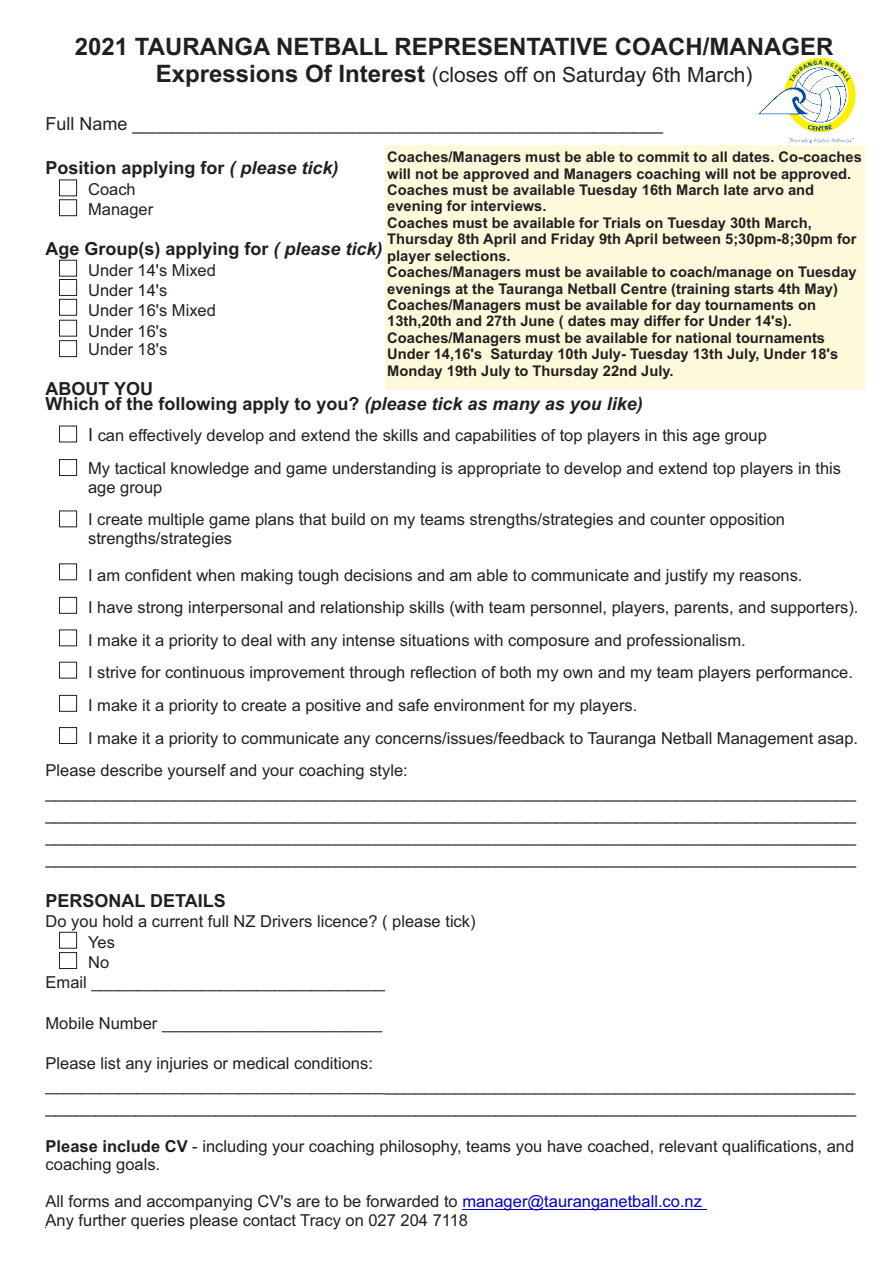
<style>
.page{position:relative;width:896px;height:1266px;background:#fff}
.page>*{position:absolute;margin:0;border:0;box-sizing:border-box;transform-origin:0 0}
.t1{font:700 24px "Arial";color:#231f20}
.t2{font:21px "Arial";color:#231f20}
.t3{font:18px/22px "Arial";color:#231f20;text-align:justify}
.t4{font:700 18px/15.5px "Arial";color:#231f20}
.t5{font:16.5px/20.2px "Arial";color:#231f20}
.t6{font:700 14.7px/16.4px "Arial";color:#231f20}
.s1{font-weight:700;font-size:24px}
.s2{font-style:italic}
.s3{font-size:18px}
.s4{font-size:16.5px}
.s5{font-weight:700}
.s6{color:#0000c4}
</style>
<div class="page">
<div style="left:385px;top:145px;width:479px;height:245px;background:#fff9db"></div>
<hr style="left:462px;top:1209px;width:245px;height:1px;background:#0000c4">
<div style="left:59px;top:179px;width:18px;height:17px;border:1px solid #231f20"></div>
<div style="left:59px;top:199px;width:18px;height:17px;border:1px solid #231f20"></div>
<div style="left:59px;top:279px;width:18px;height:17px;border:1px solid #231f20"></div>
<div style="left:59px;top:299px;width:18px;height:17px;border:1px solid #231f20"></div>
<div style="left:59px;top:320px;width:18px;height:17px;border:1px solid #231f20"></div>
<div style="left:59px;top:340px;width:18px;height:17px;border:1px solid #231f20"></div>
<div style="left:59px;top:426px;width:18px;height:16px;border:1px solid #231f20"></div>
<div style="left:59px;top:459px;width:18px;height:17px;border:1px solid #231f20"></div>
<div style="left:59px;top:510px;width:18px;height:17px;border:1px solid #231f20"></div>
<div style="left:59px;top:563px;width:18px;height:17px;border:1px solid #231f20"></div>
<div style="left:59px;top:597px;width:18px;height:17px;border:1px solid #231f20"></div>
<div style="left:59px;top:629px;width:18px;height:17px;border:1px solid #231f20"></div>
<div style="left:59px;top:662px;width:18px;height:16px;border:1px solid #231f20"></div>
<div style="left:59px;top:695px;width:18px;height:17px;border:1px solid #231f20"></div>
<div style="left:59px;top:727px;width:18px;height:17px;border:1px solid #231f20"></div>
<div style="left:59px;top:932px;width:18px;height:17px;border:1px solid #231f20"></div>
<div style="left:59px;top:952px;width:18px;height:17px;border:1px solid #231f20"></div>
<img style="left:759px;top:59px;width:96px;height:85px">
<div style="left:59px;top:260px;width:18px;height:17px;border:1px solid #231f20"></div>
<h1 class="t1" style="left:75px;top:37px;width:760px">2021 TAURANGA NETBALL REPRESENTATIVE COACH/MANAGER</h1>
<p class="t2" style="left:156px;top:66px;width:598px"><span class="s1">Expressions Of Interest</span> (closes off on Saturday 6th March)</p>
<p class="t3" style="left:46px;top:114px;width:619px">Full Name _____________________________________________________</p>
<p class="t4" style="left:46px;top:162px;width:295px">Position applying for <span class="s2">( please tick)</span></p>
<p class="t5" style="left:88px;top:180px;width:67px">Coach<br>Manager</p>
<p class="t4" style="left:46px;top:243px;width:339px">Age Group(s) applying for <span class="s2">( please tick)</span></p>
<p class="t5" style="left:88px;top:261px;width:129px">Under 14's Mixed<br>Under 14's<br>Under 16's Mixed<br>Under 16's</p>
<p class="t5" style="left:88px;top:340px;width:81px">Under 18's</p>
<p class="t4" style="left:46px;top:382px;width:599px">ABOUT YOU<br>Which of the following apply to you? <span class="s2">(please tick as many as you like)</span></p>
<p class="t5" style="left:88px;top:421px;width:754px;line-height:32.8px"><span class="s3">I</span> can effectively develop and extend the skills and capabilities of top players in this age group<br>My tactical knowledge and game understanding is appropriate to develop and extend top players in this</p>
<p class="t5" style="left:88px;top:472px;width:698px;line-height:32.7px">age group<br>I create multiple game plans that build on my teams strengths/strategies and counter opposition</p>
<p class="t5" style="left:88px;top:529px;width:145px">strengths/strategies</p>
<p class="t5" style="left:88px;top:566px;width:716px">I am confident when making tough decisions and am able to communicate and justify my reasons.</p>
<p class="t5" style="left:88px;top:599px;width:772px">I have strong interpersonal and relationship skills (with team personnel, players, parents, and supporters).</p>
<p class="t5" style="left:88px;top:631px;width:659px">I make it a priority to deal with any intense situations with composure and professionalism.</p>
<p class="t5" style="left:88px;top:664px;width:766px">I strive for continuous improvement through reflection of both my own and my team players performance.</p>
<p class="t5" style="left:88px;top:697px;width:551px">I make it a priority to create a positive and safe environment for my players.</p>
<p class="t5" style="left:88px;top:729px;width:772px">I make it a priority to communicate any concerns/issues/feedback to Tauranga Netball Management asap.</p>
<p class="t5" style="left:46px;top:762px;width:364px">Please describe yourself and your coaching style:</p>
<p class="t3" style="left:46px;top:782px;width:812px">_________________________________________________________________________________ _________________________________________________________________________________ _________________________________________________________________________________ _________________________________________________________________________________</p>
<p class="t4" style="left:46px;top:894px;width:182px">PERSONAL DETAILS</p>
<p class="t5" style="left:46px;top:913px;width:432px">Do you hold a current full NZ Drivers licence? ( please tick)</p>
<p class="t5" style="left:88px;top:933px;width:28px">Yes</p>
<p class="t5" style="left:88px;top:953px;width:23px">No</p>
<p class="t5" style="left:46px;top:974px;width:341px">Email ________________________________</p>
<p class="t5" style="left:46px;top:1014px;width:338px">Mobile Number ________________________</p>
<p class="t5" style="left:46px;top:1055px;width:329px">Please list any injuries or medical conditions:</p>
<p class="t3" style="left:46px;top:1075px;width:812px"><span class="s4">_____________________________________</span>_______________________________________________ _________________________________________________________________________________</p>
<p class="t5" style="left:46px;top:1138px;width:810px;line-height:18.5px"><span class="s5">Please include CV</span> - including your coaching philosophy, teams you have coached, relevant qualifications, and coaching goals.</p>
<p class="t5" style="left:46px;top:1194px;width:658px;line-height:18.5px">All forms and accompanying CV's are to be forwarded to <span class="s6">manager@tauranganetball.co.nz<br></span>Any further queries please contact Tracy on 027 204 7118</p>
<p class="t6" style="left:387px;top:150px;width:476px">Coaches/Managers must be able to commit to all dates. Co-coaches will not be approved and Managers coaching will not be approved.<br>Coaches must be available Tuesday 16th March late arvo and evening for interviews.<br>Coaches must be available for Trials on Tuesday 30th March, Thursday 8th April and Friday 9th April between 5;30pm-8;30pm for player selections.<br>Coaches/Managers must be available to coach/manage on Tuesday evenings at the Tauranga Netball Centre (training starts 4th May)<br>Coaches/Managers must be available for day tournaments on 13th,20th and 27th June ( dates may differ for Under 14's).<br>Coaches/Managers must be available for national tournaments Under 14,16's Saturday 10th July- Tuesday 13th July, Under 18's Monday 19th July to Thursday 22nd July.</p>
</div>
